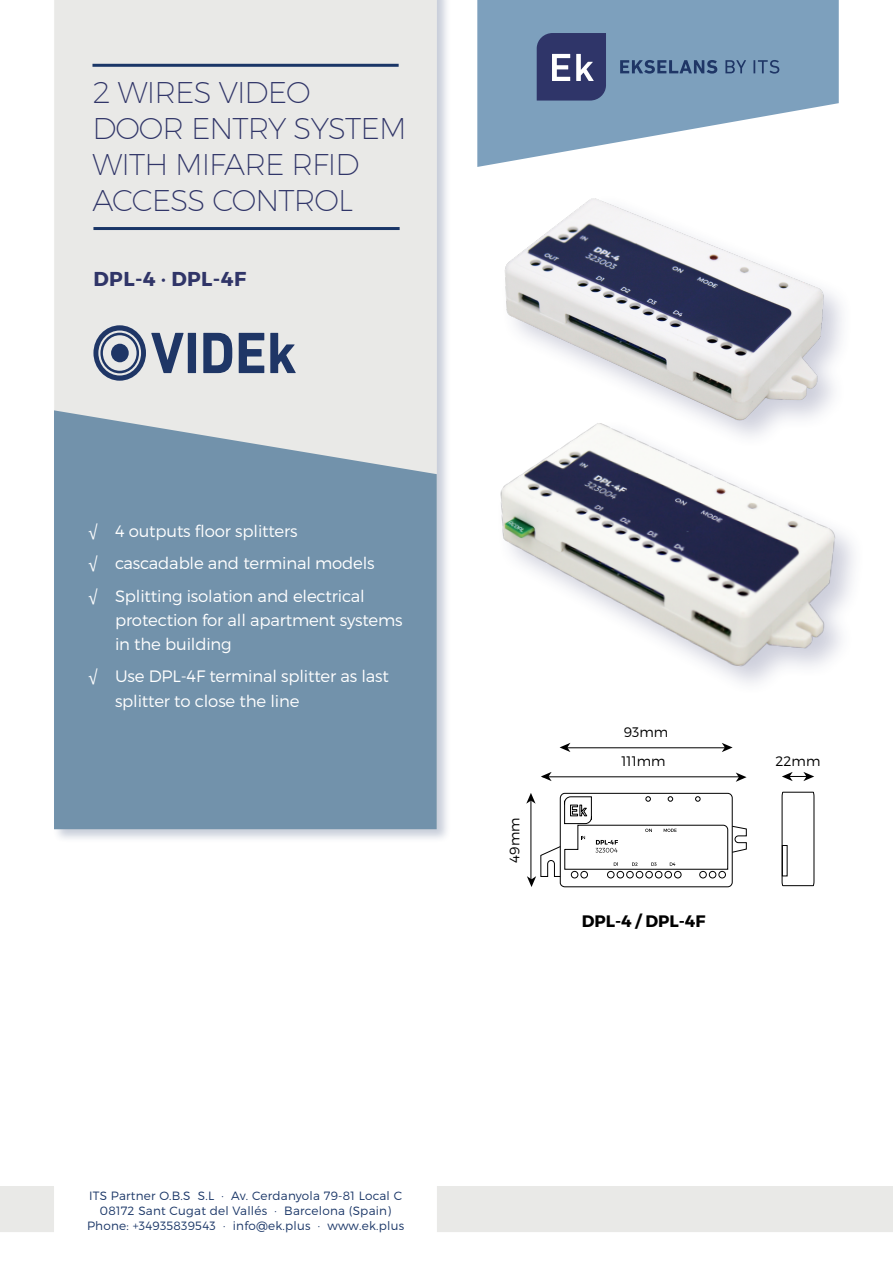
<style>
.page{position:relative;width:893px;height:1263px;background:#fff}
.page>*{position:absolute;margin:0;border:0;box-sizing:border-box;transform-origin:0 0}
.t1{font:200 30px/36px "Montserrat";letter-spacing:-.03em;color:#303568}
.t2{font:700 20.1px "Montserrat";letter-spacing:.02em;color:#303568}
.t3{font:700 16.65px "Montserrat";color:#000}
.t4{font:300 16.5px/32.5px "Montserrat";letter-spacing:-.01em;color:#fff}
.t5{font:300 13.8px "Montserrat";color:#000}
.t6{font:300 12px/15px "Montserrat";letter-spacing:.02em;color:#1a3667;text-align:center}
.s1{font-family:"Helvetica Neue LT Std";font-weight:400}
</style>
<div class="page">
<div style="left:52px;top:0;width:399px;height:843px;background:#1f3666;opacity:.25"></div>
<div style="left:54px;top:0;width:383px;height:410px;background:#e9e9e7"></div>
<svg style="left:54px;top:410px;width:383px;height:419px;background:#7a98af"></svg>
<hr style="left:92px;top:64px;width:307px;height:3px;background:#1a3667">
<hr style="left:93px;top:227px;width:307px;height:3px;background:#1a3667">
<div style="left:477px;top:0;width:362px;height:126px;background:#7da0bd"></div>
<svg style="left:537px;top:33px;width:69px;height:68px;background:#484e7c"></svg>
<svg style="left:620px;top:60px;width:97px;height:14px"></svg>
<svg style="left:725px;top:60px;width:21px;height:13px"></svg>
<svg style="left:753px;top:60px;width:26px;height:14px"></svg>
<div style="left:0;top:1186px;width:54px;height:46px;background:#e9e9e7"></div>
<div style="left:437px;top:1186px;width:456px;height:46px;background:#e9e9e7"></div>
<div style="left:188px;top:333px;width:8px;height:40px;background:#1f3666"></div>
<svg style="left:203px;top:333px;width:29px;height:40px"></svg>
<svg style="left:239px;top:333px;width:25px;height:40px"></svg>
<svg style="left:270px;top:333px;width:26px;height:40px"></svg>
<svg style="left:93px;top:325px;width:91px;height:56px;background:#9ca5b6"></svg>
<hr style="left:542px;top:776px;width:199px;height:1px;background:#000">
<hr style="left:565px;top:747px;width:163px;height:1px;background:#000">
<svg style="left:541px;top:772px;width:11px;height:9px"></svg>
<svg style="left:560px;top:743px;width:10px;height:9px"></svg>
<svg style="left:736px;top:772px;width:11px;height:10px"></svg>
<svg style="left:722px;top:743px;width:11px;height:9px"></svg>
<svg style="left:526px;top:793px;width:221px;height:94px"></svg>
<svg style="left:782px;top:792px;width:32px;height:94px"></svg>
<div style="left:782px;top:845px;width:5px;height:31px;border:1px solid #000"></div>
<svg style="left:782px;top:772px;width:32px;height:9px"></svg>
<img style="left:444px;top:126px;width:398px;height:233px">
<img style="left:423px;top:359px;width:431px;height:358px">
<h1 class="t1" style="left:92px;top:74px;width:315px">2 WIRES VIDEO<br>DOOR ENTRY SYSTEM<br>WITH MIFARE RFID<br>ACCESS CONTROL</h1>
<p class="t2" style="left:93px;top:267px;width:154px">DPL-4 · DPL-4F</p>
<p class="t4" style="left:88px;top:514px;width:288px"><span class="s1">√</span> 4 outputs floor splitters<br><span class="s1">√</span> cascadable and terminal models <span class="s1">√</span> Splitting isolation and electrical</p>
<p class="t4" style="left:115px;top:608px;width:289px;line-height:24px">protection for all apartment systems in the building</p>
<p class="t4" style="left:115px;top:664px;width:275px;line-height:24px;text-indent:-27px"><span class="s1">√</span> Use DPL-4F terminal splitter as last splitter to close the line</p>
<p class="t6" style="left:87px;top:1188px;width:319px">ITS Partner O.B.S S.L · Av. Cerdanyola 79-81 Local C<br>08172 Sant Cugat del Vallés · Barcelona (Spain)<br>Phone: +34935839543 · info@ek.plus · www.ek.plus</p>
<p class="t5" style="left:506px;top:863px;width:47px;rotate:-90deg">49mm</p>
<p class="t5" style="left:624px;top:724px;width:46px">93mm</p>
<p class="t5" style="left:621px;top:753px;width:46px">111mm</p>
<p class="t3" style="left:582px;top:911px;width:125px">DPL-4 / DPL-4F</p>
<p class="t5" style="left:776px;top:753px;width:46px">22mm</p>
</div>
